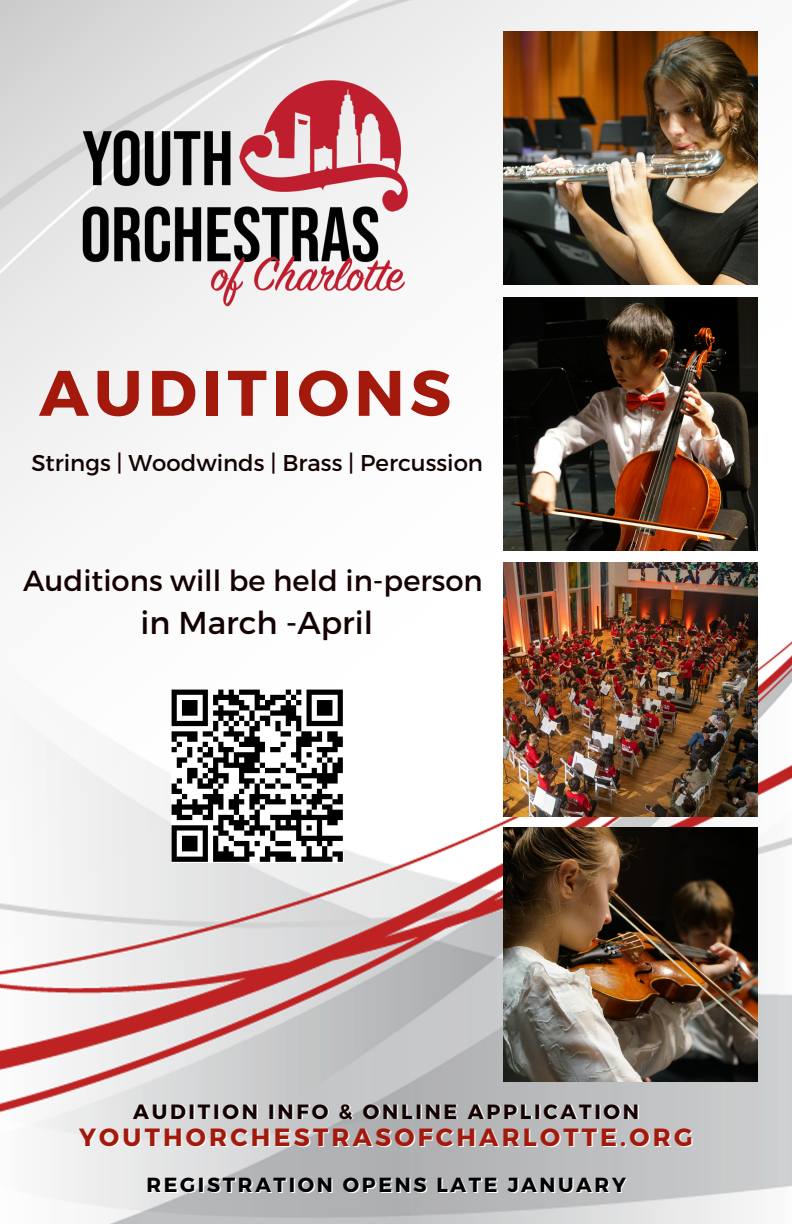
<style>
.page{position:relative;width:792px;height:1224px;background:#fff}
.page>*{position:absolute;margin:0;border:0;box-sizing:border-box;transform-origin:0 0}
.t1{font:700 64.2px "Montserrat";letter-spacing:.08em;color:#a3190c}
.t2{font:31.6px "Montserrat";color:#140101}
.t3{font:29px "Montserrat";color:#140101}
.t4{font:700 25px "Montserrat";letter-spacing:.13em;color:#a3190c}
.t5{font:22.8px "Montserrat";color:#140101}
.t6{font:700 20.6px "Montserrat";letter-spacing:.13em;color:#140101}
.t7{font:700 20.4px "Montserrat";letter-spacing:.13em;color:#000}
</style>
<div class="page">
<img style="left:0;top:0;width:792px;height:1224px">
<img style="left:504px;top:31px;width:253px;height:254px">
<img style="left:504px;top:297px;width:253px;height:254px">
<img style="left:504px;top:563px;width:253px;height:253px">
<img style="left:504px;top:828px;width:253px;height:253px">
<img style="left:8px;top:0;width:475px;height:498px">
<img style="left:171px;top:690px;width:173px;height:172px">
<h1 class="t1" style="left:39px;top:351px;width:413px">AUDITIONS</h1>
<p class="t5" style="left:31px;top:448px;width:453px">Strings | Woodwinds | Brass | Percussion</p>
<p class="t3" style="left:23px;top:562px;width:461px">Auditions will be held in-person</p>
<h2 class="t2" style="left:140px;top:602px;width:234px">in March -April</h2>
<p class="t6" style="left:133px;top:1098px;width:508px">AUDITION INFO &amp; ONLINE APPLICATION</p>
<p class="t4" style="left:79px;top:1121px;width:615px">YOUTHORCHESTRASOFCHARLOTTE.ORG</p>
<p class="t7" style="left:146px;top:1172px;width:481px">REGISTRATION OPENS LATE JANUARY</p>
</div>
